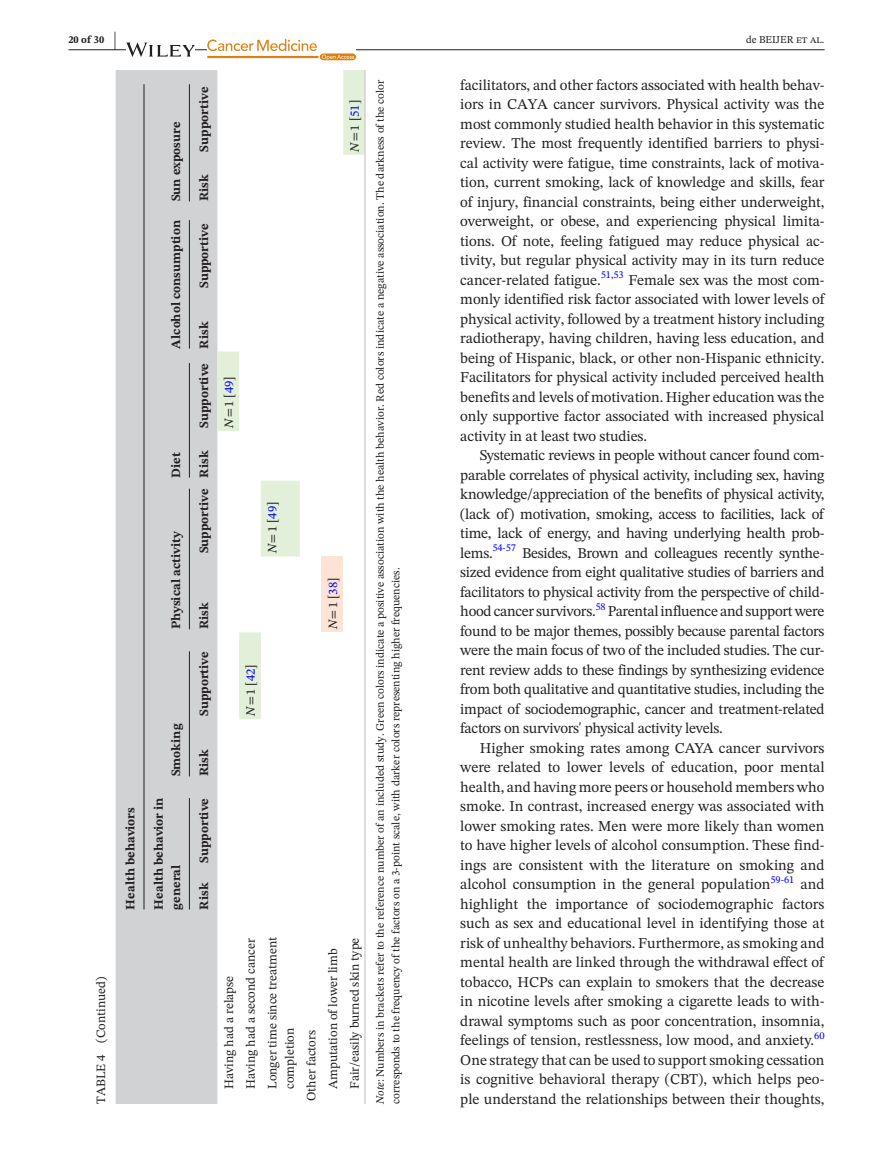
<style>
.page{position:relative;width:893px;height:1174px;background:#fff}
.page>*{position:absolute;margin:0;border:0;box-sizing:border-box;transform-origin:0 0}
.t1{font:15px/19.5px "STIX Two Text";letter-spacing:-.005em;color:#231f20;text-align:justify}
.t2{font:12.75px/17.2px "STIX Two Text";color:#231f20}
.t3{font:700 12.75px/17.2px "STIX Two Text";color:#231f20}
.t4{font:11.25px/15.8px "STIX Two Text";color:#231f20}
.t5{font:10.5px "STIX Two Text";letter-spacing:-.005em;color:#00f}
.t6{font:10.5px "STIX Two Text";color:#231f20}
.t7{font:700 10.5px "STIX Two Text";color:#231f20}
.s1{font-size:21px}
.s2{font-style:italic}
.s3{font-family:"STIX"}
.s4{color:#00f}
</style>
<div class="page">
<hr style="left:68px;top:49px;width:756px;height:1px;background:#231f20">
<svg style="left:126px;top:43px;width:69px;height:14px"></svg>
<svg style="left:207px;top:39px;width:149px;height:21px"></svg>
<div style="left:116px;top:70px;width:101px;height:1034px;background:#d1d2d4"></div>
<svg style="left:217px;top:70px;width:147px;height:649px"></svg>
<div style="left:322px;top:556px;width:21px;height:76px;background:#fbe4d5"></div>
<hr style="left:364px;top:912px;width:2px;height:192px;background:#d1d2d4">
<hr style="left:364px;top:866px;width:2px;height:46px;background:#d1d2d4">
<hr style="left:364px;top:779px;width:2px;height:87px;background:#d1d2d4">
<hr style="left:364px;top:719px;width:2px;height:60px;background:#d1d2d4">
<hr style="left:364px;top:632px;width:2px;height:87px;background:#d1d2d4">
<hr style="left:364px;top:556px;width:2px;height:76px;background:#d1d2d4">
<hr style="left:364px;top:480px;width:2px;height:76px;background:#d1d2d4">
<hr style="left:364px;top:431px;width:2px;height:49px;background:#d1d2d4">
<hr style="left:364px;top:351px;width:2px;height:80px;background:#d1d2d4">
<hr style="left:364px;top:291px;width:2px;height:60px;background:#d1d2d4">
<hr style="left:364px;top:204px;width:2px;height:87px;background:#d1d2d4">
<hr style="left:364px;top:155px;width:2px;height:49px;background:#d1d2d4">
<hr style="left:364px;top:70px;width:2px;height:85px;background:#d1d2d4">
<hr style="left:144px;top:84px;width:1px;height:825px;background:#231f20">
<hr style="left:189px;top:798px;width:1px;height:111px;background:#231f20">
<hr style="left:189px;top:651px;width:1px;height:125px;background:#231f20">
<hr style="left:189px;top:488px;width:1px;height:141px;background:#231f20">
<hr style="left:189px;top:363px;width:1px;height:114px;background:#231f20">
<hr style="left:189px;top:220px;width:1px;height:128px;background:#231f20">
<hr style="left:189px;top:84px;width:1px;height:117px;background:#231f20">
<p class="t7" style="left:68px;top:32px;width:50px">20 of 30 <span class="s1">|</span></p>
<p class="t6" style="left:746px;top:32px;width:80px">de BEIJER et al.</p>
<p class="t1" style="left:460px;top:75px;width:366px">facilitators, and other factors associated with health behav&shy;iors in CAYA cancer survivors. Physical activity was the most commonly studied health behavior in this systematic review. The most frequently identified barriers to physi&shy;cal activity were fatigue, time constraints, lack of motiva&shy;tion, current smoking, lack of knowledge and skills, fear of injury, financial constraints, being either underweight, overweight, or obese, and experiencing physical limita&shy;tions. Of note, feeling fatigued may reduce physical ac&shy;tivity, but regular physical activity may in its turn reduce cancer-related fatigue.</p>
<p class="t4" style="left:372px;top:1104px;width:1025px;rotate:-90deg"><span class="s2">Note</span>: Numbers in brackets refer to the reference number of an included study. Green colors indicate a positive association with the health behavior. Red colors indicate a negative association. The darkness of the color corresponds to the frequency of the factors on a 3-point scale, with darker colors representing higher frequencies.</p>
<p class="t3" style="left:196px;top:152px;width:66px;rotate:-90deg">Supportive</p>
<p class="t2" style="left:346px;top:152px;width:53px;rotate:-90deg"><span class="s2">N</span><span class="s3">=</span>1 [<span class="s4">51</span>]</p>
<p class="t3" style="left:167px;top:201px;width:81px;rotate:-90deg">Sun exposure</p>
<p class="t3" style="left:196px;top:201px;width:28px;rotate:-90deg">Risk</p>
<p class="t3" style="left:167px;top:348px;width:130px;rotate:-90deg">Alcohol consumption</p>
<p class="t3" style="left:196px;top:288px;width:66px;rotate:-90deg">Supportive</p>
<p class="t5" style="left:601px;top:267px;width:25px">51,53</p>
<p class="t1" style="left:460px;top:270px;width:366px;text-indent:168px">Female sex was the most com&shy;monly identified risk factor associated with lower levels of physical activity, followed by a treatment history including radiotherapy, having children, having less education, and being of Hispanic, black, or other non-Hispanic ethnicity.<br>Facilitators for physical activity included perceived health benefits and levels of motivation. Higher education was the only supportive factor associated with increased physical activity in at least two studies.</p>
<p class="t1" style="left:460px;top:445px;width:366px;text-indent:20px">Systematic reviews in people without cancer found com&shy;parable correlates of physical activity, including sex, having knowledge/appreciation of the benefits of physical activity, (lack of) motivation, smoking, access to facilities, lack of time, lack of energy, and having underlying health prob&shy;lems.</p>
<p class="t3" style="left:196px;top:428px;width:108px;rotate:-90deg">Supportive Risk</p>
<p class="t2" style="left:220px;top:428px;width:53px;rotate:-90deg"><span class="s2">N</span><span class="s3">=</span>1 [<span class="s4">49</span>]</p>
<p class="t3" style="left:196px;top:553px;width:104px;rotate:-90deg">Supportive Risk</p>
<p class="t3" style="left:167px;top:477px;width:27px;rotate:-90deg">Diet</p>
<p class="t2" style="left:264px;top:553px;width:53px;rotate:-90deg"><span class="s2">N</span><span class="s3">=</span>1 [<span class="s4">49</span>]</p>
<p class="t3" style="left:167px;top:629px;width:100px;rotate:-90deg">Physical activity</p>
<p class="t5" style="left:493px;top:540px;width:25px">54-57</p>
<p class="t1" style="left:460px;top:543px;width:366px;text-indent:62px">Besides, Brown and colleagues recently synthe&shy;sized evidence from eight qualitative studies of barriers and facilitators to physical activity from the perspective of child&shy;hood cancer survivors.</p>
<p class="t2" style="left:324px;top:629px;width:53px;rotate:-90deg"><span class="s2">N</span><span class="s3">=</span>1 [<span class="s4">38</span>]</p>
<p class="t3" style="left:196px;top:629px;width:28px;rotate:-90deg">Risk</p>
<p class="t5" style="left:595px;top:598px;width:12px">58</p>
<p class="t1" style="left:460px;top:601px;width:366px;text-indent:147px">Parental influence and support were found to be major themes, possibly because parental factors were the main focus of two of the included studies. The cur&shy;rent review adds to these findings by synthesizing evidence from both qualitative and quantitative studies, including the impact of sociodemographic, cancer and treatment-related factors on survivors' physical activity levels.</p>
<p class="t1" style="left:460px;top:738px;width:366px;text-indent:20px">Higher smoking rates among CAYA cancer survivors were related to lower levels of education, poor mental health, and having more peers or household members who smoke. In contrast, increased energy was associated with lower smoking rates. Men were more likely than women to have higher levels of alcohol consumption. These find&shy;ings are consistent with the literature on smoking and alcohol consumption in the general population</p>
<p class="t3" style="left:196px;top:716px;width:66px;rotate:-90deg">Supportive</p>
<p class="t2" style="left:242px;top:716px;width:53px;rotate:-90deg"><span class="s2">N</span><span class="s3">=</span>1 [<span class="s4">42</span>]</p>
<p class="t3" style="left:167px;top:776px;width:54px;rotate:-90deg">Smoking</p>
<p class="t3" style="left:196px;top:776px;width:28px;rotate:-90deg">Risk</p>
<p class="t3" style="left:122px;top:909px;width:104px;rotate:-90deg">Health behaviors</p>
<p class="t3" style="left:150px;top:909px;width:114px;rotate:-90deg">Health behavior in general</p>
<p class="t3" style="left:196px;top:863px;width:66px;rotate:-90deg">Supportive</p>
<p class="t5" style="left:770px;top:871px;width:26px">59-61</p>
<p class="t1" style="left:460px;top:874px;width:366px;text-indent:340px">and highlight the importance of sociodemographic factors such as sex and educational level in identifying those at risk of unhealthy behaviors. Furthermore, as smoking and mental health are linked through the withdrawal effect of tobacco, HCPs can explain to smokers that the decrease in nicotine levels after smoking a cigarette leads to with&shy;drawal symptoms such as poor concentration, insomnia, feelings of tension, restlessness, low mood, and anxiety.</p>
<p class="t3" style="left:196px;top:909px;width:28px;rotate:-90deg">Risk</p>
<p class="t2" style="left:264px;top:1089px;width:154px;rotate:-90deg">Longer time since treatment completion</p>
<p class="t2" style="left:346px;top:1089px;width:153px;rotate:-90deg">Fair/easily burned skin type</p>
<p class="t2" style="left:242px;top:1089px;width:152px;rotate:-90deg">Having had a second cancer</p>
<p class="t2" style="left:300px;top:1089px;width:142px;line-height:21.8px;text-indent:-12px;rotate:-90deg">Other factors<br>Amputation of lower limb</p>
<p class="t2" style="left:220px;top:1089px;width:115px;rotate:-90deg">Having had a relapse</p>
<p class="t2" style="left:92px;top:1104px;width:129px;rotate:-90deg">TABLE 4 (Continued)</p>
<p class="t5" style="left:814px;top:1027px;width:12px">60</p>
<p class="t1" style="left:460px;top:1050px;width:366px">One strategy that can be used to support smoking cessation is cognitive behavioral therapy (CBT), which helps peo&shy;ple understand the relationships between their thoughts,</p>
</div>
